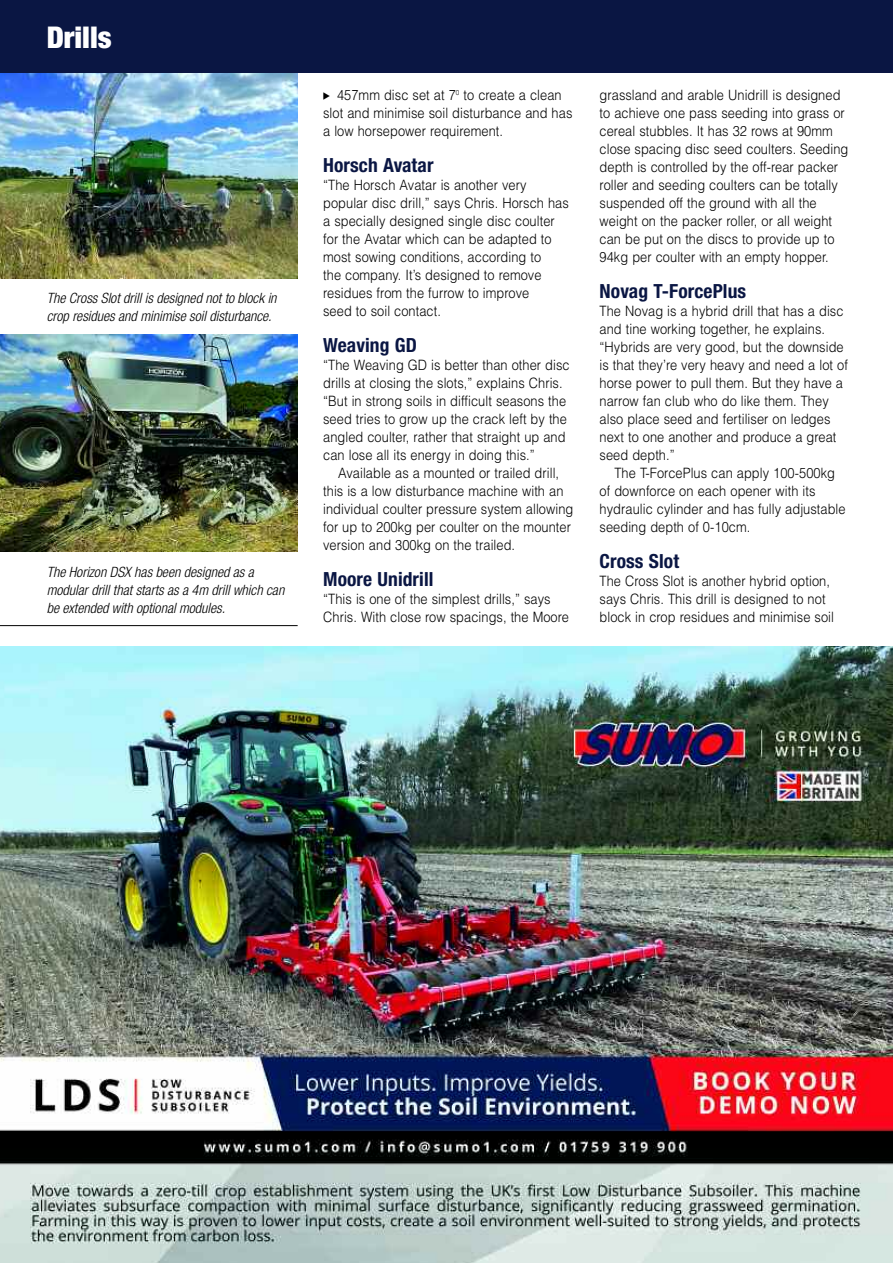
<style>
.page{position:relative;width:893px;height:1263px;background:#fff}
.page>*{position:absolute;margin:0;border:0;box-sizing:border-box;transform-origin:0 0}
.t1{font:900 condensed 30px "Helvetica Neue";color:#fff}
.t2{font:700 condensed 19.5px "Helvetica Neue";letter-spacing:.005em;color:#0a1643}
.t3{font:300 14.25px/18px "Helvetica";letter-spacing:.005em;color:#000;scale:.9 1}
.t4{font:italic 300 condensed 14.25px/18px "Helvetica Neue";color:#000}
</style>
<div class="page">
<img style="left:0;top:72px;width:298px;height:206px">
<img style="left:0;top:334px;width:298px;height:218px">
<hr style="left:0;top:625px;width:298px;height:1px;background:#000">
<div style="left:0;top:0;width:893px;height:72px;background:#0a1643"></div>
<img style="left:0;top:646px;width:893px;height:617px">
<h1 class="t1" style="left:47px;top:27px;width:66px">Drills</h1>
<p class="t4" style="left:47px;top:290px;width:231px">The Cross Slot drill is designed not to block in crop residues and minimise soil disturbance.</p>
<p class="t4" style="left:47px;top:564px;width:239px">The Horizon DSX has been designed as a modular drill that starts as a 4m drill which can be extended with optional modules.</p>
<p class="t3" style="left:323px;top:86px;width:278px;text-indent:14px">457mm disc set at 7<sup>0</sup> to create a clean slot and minimise soil disturbance and has a low horsepower requirement.</p>
<h2 class="t2" style="left:323px;top:158px;width:112px">Horsch Avatar</h2>
<p class="t3" style="left:323px;top:176px;width:275px">“The Horsch Avatar is another very popular disc drill,” says Chris. Horsch has a specially designed single disc coulter for the Avatar which can be adapted to most sowing conditions, according to<br>the company. It’s designed to remove residues from the furrow to improve<br>seed to soil contact.</p>
<h2 class="t2" style="left:323px;top:338px;width:95px">Weaving GD</h2>
<p class="t3" style="left:323px;top:356px;width:275px">“The Weaving GD is better than other disc drills at closing the slots,” explains Chris. “But in strong soils in difficult seasons the seed tries to grow up the crack left by the angled coulter, rather that straight up and can lose all its energy in doing this.”</p>
<p class="t3" style="left:323px;top:464px;width:280px;text-indent:15px">Available as a mounted or trailed drill, this is a low disturbance machine with an individual coulter pressure system allowing for up to 200kg per coulter on the mounter version and 300kg on the trailed.</p>
<h2 class="t2" style="left:323px;top:572px;width:112px">Moore Unidrill</h2>
<p class="t3" style="left:323px;top:590px;width:275px">“This is one of the simplest drills,” says<br>Chris. With close row spacings, the Moore</p>
<p class="t3" style="left:600px;top:86px;width:278px">grassland and arable Unidrill is designed to achieve one pass seeding into grass or cereal stubbles. It has 32 rows at 90mm close spacing disc seed coulters. Seeding depth is controlled by the off-rear packer roller and seeding coulters can be totally suspended off the ground with all the weight on the packer roller, or all weight can be put on the discs to provide up to 94kg per coulter with an empty hopper.</p>
<h2 class="t2" style="left:600px;top:284px;width:148px">Novag T-ForcePlus</h2>
<p class="t3" style="left:600px;top:302px;width:277px">The Novag is a hybrid drill that has a disc and tine working together, he explains. “Hybrids are very good, but the downside is that they’re very heavy and need a lot of horse power to pull them. But they have a narrow fan club who do like them. They also place seed and fertiliser on ledges next to one another and produce a great seed depth.”</p>
<p class="t3" style="left:600px;top:464px;width:275px;text-indent:15px">The T-ForcePlus can apply 100-500kg of downforce on each opener with its hydraulic cylinder and has fully adjustable seeding depth of 0-10cm.</p>
<h2 class="t2" style="left:600px;top:554px;width:81px">Cross Slot</h2>
<p class="t3" style="left:600px;top:572px;width:262px">The Cross Slot is another hybrid option, says Chris. This drill is designed to not block in crop residues and minimise soil</p>
</div>
